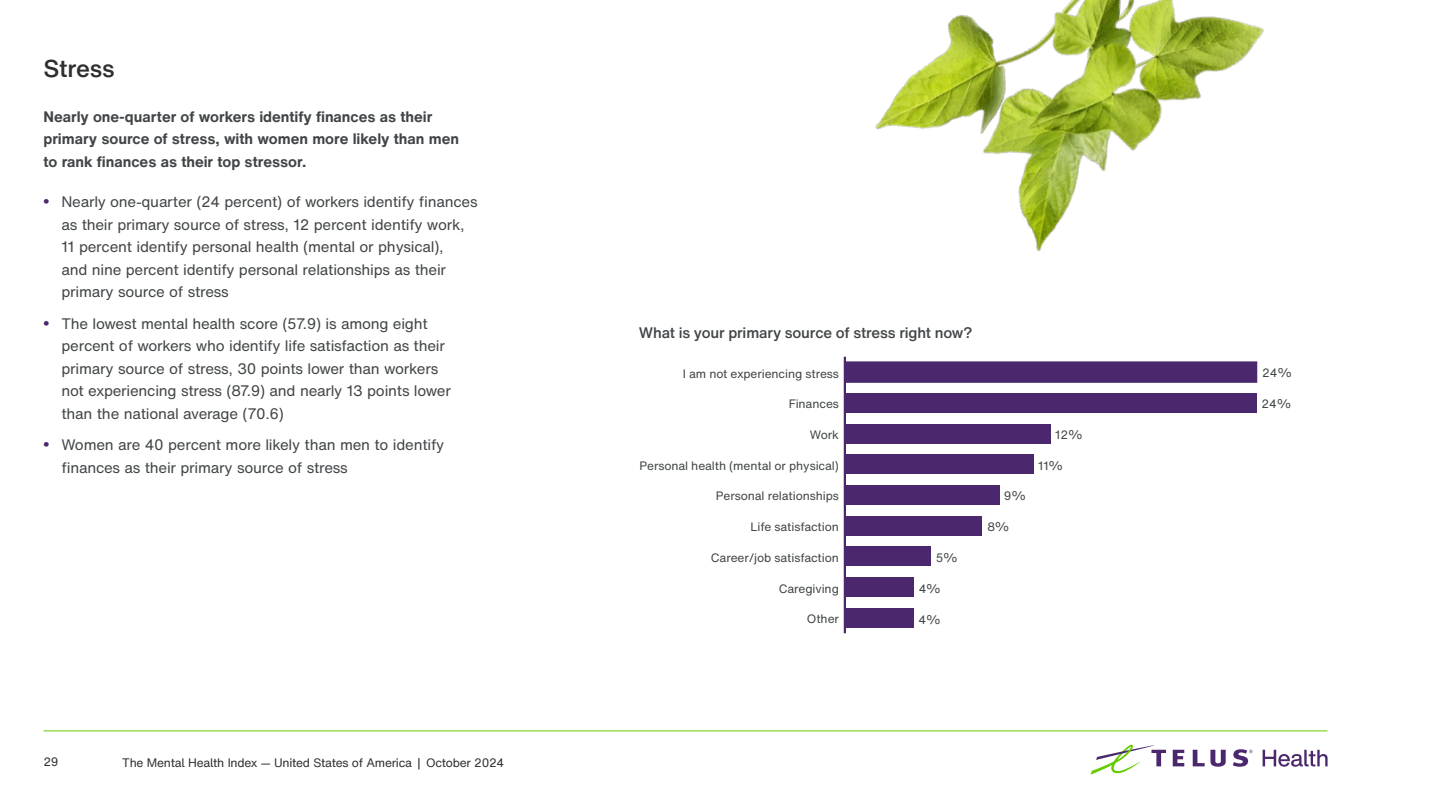
<style>
.page{position:relative;width:1440px;height:810px;background:#fff}
.page>*{position:absolute;margin:0;border:0;box-sizing:border-box;transform-origin:0 0}
.t1{font:500 24px "H Nfor TELUS";letter-spacing:-.01em;color:#2c2e30}
.t2{font:15px/22.5px "H Nfor TELUS";letter-spacing:-.015em;color:#414547}
.t3{font:700 15px/22.5px "H Nfor TELUS";letter-spacing:-.005em;color:#414547}
.t4{font:500 15px "H Nfor TELUS";letter-spacing:-.01em;color:#414547}
.t5{font:12px "H Nfor TELUS";letter-spacing:-.005em;color:#414547}
.t6{font:12px "H Nfor TELUSSA";letter-spacing:-.02em;color:#2c2e30}
.t7{font:12px "H Nfor TELUS";color:#2c2e30}
.s1{font-family:"Arial";font-weight:700;font-size:16.5px;color:#4b286d}
</style>
<div class="page">
<img style="left:875px;top:0;width:389px;height:251px">
<svg style="left:1173px;top:750px;width:11px;height:16px"></svg>
<svg style="left:1193px;top:750px;width:33px;height:17px"></svg>
<svg style="left:1090px;top:745px;width:76px;height:30px"></svg>
<svg style="left:1233px;top:749px;width:20px;height:18px"></svg>
<svg style="left:1263px;top:750px;width:65px;height:17px"></svg>
<hr style="left:44px;top:730px;width:1284px;height:1px;background:#6c0">
<hr style="left:844px;top:357px;width:2px;height:276px;background:#4b286d">
<div style="left:845px;top:362px;width:412px;height:20px;background:#4b286d"></div>
<div style="left:844px;top:361px;width:413px;height:22px;border:2px solid #4b286d"></div>
<div style="left:845px;top:393px;width:412px;height:20px;background:#4b286d"></div>
<div style="left:845px;top:424px;width:206px;height:20px;background:#4b286d"></div>
<div style="left:845px;top:454px;width:189px;height:20px;background:#4b286d"></div>
<div style="left:845px;top:485px;width:154px;height:20px;background:#4b286d"></div>
<div style="left:845px;top:516px;width:137px;height:20px;background:#4b286d"></div>
<div style="left:845px;top:547px;width:86px;height:19px;background:#4b286d"></div>
<div style="left:845px;top:577px;width:68px;height:20px;background:#4b286d"></div>
<div style="left:845px;top:608px;width:68px;height:20px;background:#4b286d"></div>
<h1 class="t1" style="left:44px;top:51px;width:73px">Stress</h1>
<p class="t3" style="left:44px;top:105px;width:417px">Nearly one-quarter of workers identify finances as their primary source of stress, with women more likely than men to rank finances as their top stressor.</p>
<p class="t2" style="left:62px;top:190px;width:418px;text-indent:-18px"><span class="s1">•</span> Nearly one-quarter (24 percent) of workers identify finances as their primary source of stress, 12 percent identify work, 11 percent identify personal health (mental or physical),<br>and nine percent identify personal relationships as their primary source of stress</p>
<p class="t2" style="left:62px;top:312px;width:391px;text-indent:-18px"><span class="s1">•</span> The lowest mental health score (57. 9) is among eight percent of workers who identify life satisfaction as their primary source of stress, 30 points lower than workers not experiencing stress (87. 9) and nearly 13 points lower than the national average (70. 6)</p>
<p class="t2" style="left:62px;top:433px;width:384px;text-indent:-18px"><span class="s1">•</span> Women are 40 percent more likely than men to identify finances as their primary source of stress</p>
<p class="t7" style="left:44px;top:754px;width:17px">29</p>
<p class="t6" style="left:122px;top:754px;width:384px">The Mental Health Index — United States of America | October 2024</p>
<p class="t4" style="left:639px;top:322px;width:335px">What is your primary source of stress right now?</p>
<p class="t5" style="left:683px;top:365px;width:158px">I am not experiencing stress</p>
<p class="t5" style="left:789px;top:396px;width:52px">Finances</p>
<p class="t5" style="left:810px;top:426px;width:31px">Work</p>
<p class="t5" style="left:640px;top:457px;width:201px">Personal health (mental or physical)</p>
<p class="t5" style="left:716px;top:488px;width:125px">Personal relationships</p>
<p class="t5" style="left:750px;top:519px;width:90px">Life satisfaction</p>
<p class="t5" style="left:711px;top:549px;width:130px">Career/job satisfaction</p>
<p class="t5" style="left:779px;top:580px;width:62px">Caregiving</p>
<p class="t5" style="left:807px;top:611px;width:34px">Other</p>
<p class="t5" style="left:936px;top:549px;width:24px">5%</p>
<p class="t5" style="left:919px;top:580px;width:24px">4%</p>
<p class="t5" style="left:918px;top:611px;width:24px">4%</p>
<p class="t5" style="left:1004px;top:488px;width:24px">9%</p>
<p class="t5" style="left:987px;top:519px;width:24px">8%</p>
<p class="t5" style="left:1055px;top:427px;width:29px">12%</p>
<p class="t5" style="left:1038px;top:457px;width:27px">11%</p>
<p class="t5" style="left:1262px;top:364px;width:31px">24%</p>
<p class="t5" style="left:1262px;top:395px;width:31px">24%</p>
</div>
